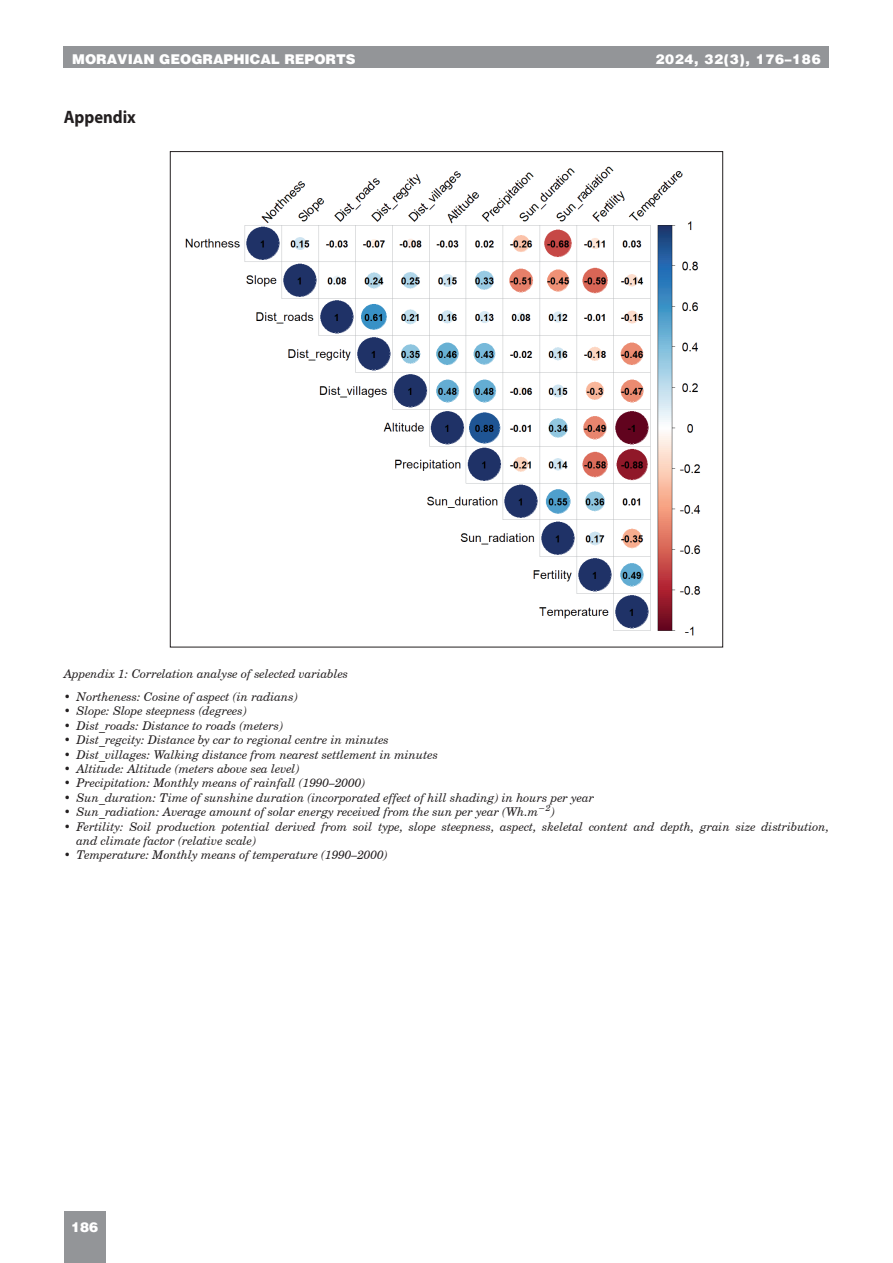
<style>
.page{position:relative;width:893px;height:1263px;background:#fff}
.page>*{position:absolute;margin:0;border:0;box-sizing:border-box;transform-origin:0 0}
.t1{font:700 18px "Myriad Pro";color:#231f20;scale:.92 1}
.t2{font:900 13.5px "Switzerland";color:#fff}
.t3{font:900 13.5px "Switzerland";letter-spacing:.05em;color:#fff}
.t4{font:italic 12px/14.4px "Century Schoolbook CE";color:#231f20}
</style>
<div class="page">
<div style="left:64px;top:47px;width:765px;height:21px;background:#939598"></div>
<div style="left:64px;top:1212px;width:42px;height:51px;background:#939598"></div>
<img style="left:185px;top:166px;width:516px;height:470px">
<p class="t2" style="left:72px;top:51px;width:285px">MORAVIAN GEOGRAPHICAL REPORTS</p>
<p class="t3" style="left:655px;top:51px;width:167px">2024, 32(3), 176–186</p>
<h1 class="t1" style="left:64px;top:105px;width:80px">Appendix</h1>
<p class="t4" style="left:64px;top:666px;width:286px">Appendix 1: Correlation analyse of selected variables</p>
<p class="t4" style="left:64px;top:689px;width:236px">• Northeness: Cosine of aspect (in radians)</p>
<p class="t4" style="left:64px;top:704px;width:184px">• Slope: Slope steepness (degrees)</p>
<p class="t4" style="left:64px;top:718px;width:221px">• Dist_roads: Distance to roads (meters)</p>
<p class="t4" style="left:64px;top:732px;width:327px">• Dist_regcity: Distance by car to regional centre in minutes</p>
<p class="t4" style="left:64px;top:747px;width:376px">• Dist_villages: Walking distance from nearest settlement in minutes</p>
<p class="t4" style="left:64px;top:761px;width:237px">• Altitude: Altitude (meters above sea level)</p>
<p class="t4" style="left:64px;top:776px;width:303px">• Precipitation: Monthly means of rainfall (1990–2000)</p>
<p class="t4" style="left:64px;top:790px;width:532px">• Sun_duration: Time of sunshine duration (incorporated effect of hill shading) in hours per year</p>
<p class="t4" style="left:64px;top:804px;width:492px">• Sun_radiation: Average amount of solar energy received from the sun per year (Wh.m<sup>−2</sup>)</p>
<p class="t4" style="left:77px;top:819px;width:754px;text-indent:-13px">• Fertility: Soil production potential derived from soil type, slope steepness, aspect, skeletal content and depth, grain size distribution, and climate factor (relative scale)</p>
<p class="t4" style="left:64px;top:848px;width:325px">• Temperature: Monthly means of temperature (1990–2000)</p>
<p class="t2" style="left:71px;top:1219px;width:29px">186</p>
</div>
